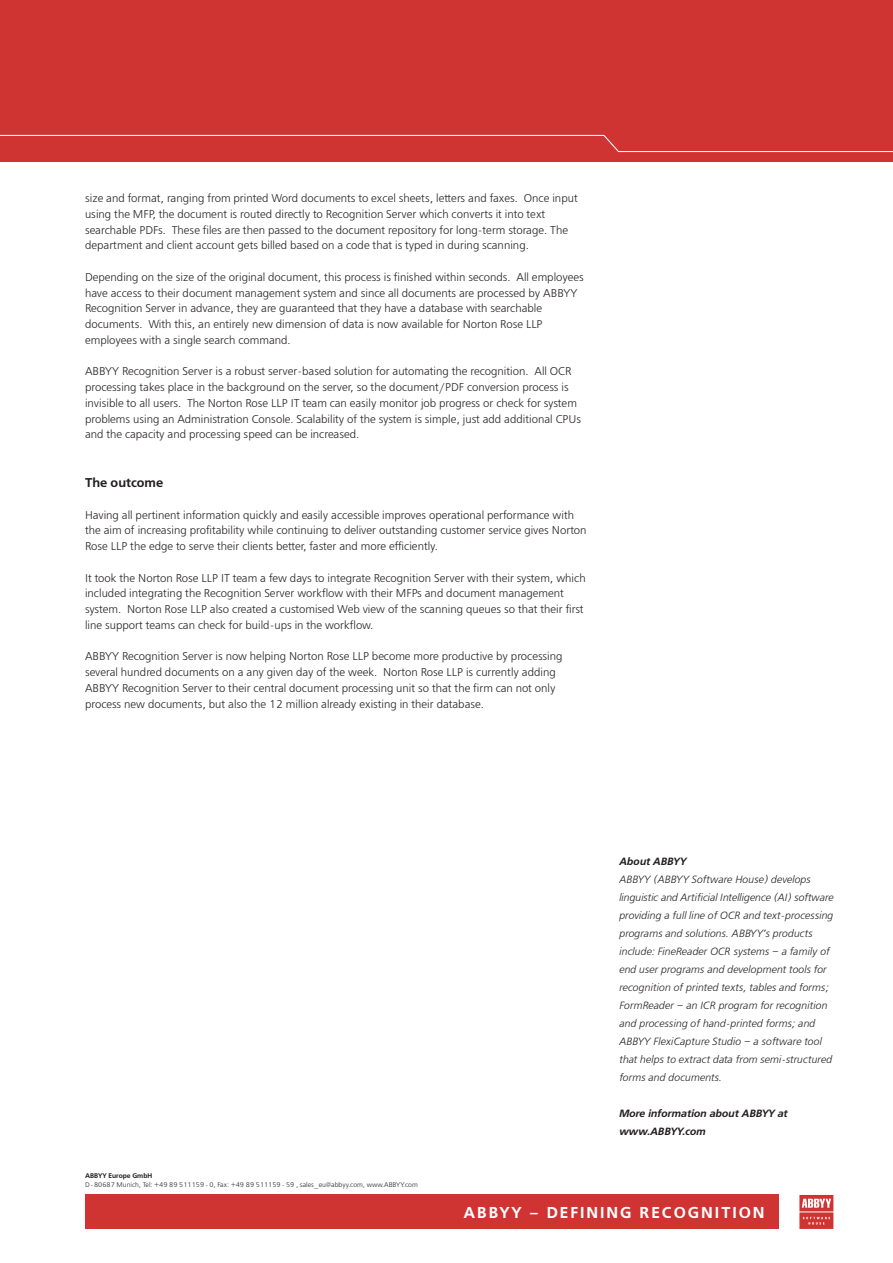
<style>
.page{position:relative;width:893px;height:1263px;background:#fff}
.page>*{position:absolute;margin:0;border:0;box-sizing:border-box;transform-origin:0 0}
.t1{font:15.75px "Free Set A Bold";letter-spacing:.125em;color:#fff}
.t2{font:12.75px "Free Set A Bold";color:#231f20}
.t3{font:11.25px/15.8px "Free Set A";color:#231f20}
.t4{font:10.5px/18px "Free Set A Italic";color:#231f20}
.t5{font:italic 10.5px/18px "Free Set A Bold";color:#231f20}
.t6{font:6.75px "Free Set A";color:#231f20}
.t7{font:6.75px "Free Set A Bold";color:#231f20}
</style>
<div class="page">
<div style="left:85px;top:1195px;width:693px;height:34px;background:#cf3432"></div>
<svg style="left:799px;top:1195px;width:34px;height:34px"></svg>
<div style="left:0;top:0;width:893px;height:162px;background:#cf3432"></div>
<svg style="left:0;top:134px;width:893px;height:19px"></svg>
<p class="t3" style="left:85px;top:190px;width:494px">size and format, ranging from printed Word documents to excel sheets, letters and faxes. Once input using the MFP, the document is routed directly to Recognition Server which converts it into text searchable PDFs. These files are then passed to the document repository for long-term storage. The department and client account gets billed based on a code that is typed in during scanning.</p>
<p class="t3" style="left:85px;top:269px;width:500px">Depending on the size of the original document, this process is finished within seconds. All employees have access to their document management system and since all documents are processed by ABBYY Recognition Server in advance, they are guaranteed that they have a database with searchable documents. With this, an entirely new dimension of data is now available for Norton Rose LLP employees with a single search command.</p>
<p class="t3" style="left:85px;top:364px;width:498px">ABBYY Recognition Server is a robust server-based solution for automating the recognition. All OCR processing takes place in the background on the server, so the document/PDF conversion process is invisible to all users. The Norton Rose LLP IT team can easily monitor job progress or check for system problems using an Administration Console. Scalability of the system is simple, just add additional CPUs and the capacity and processing speed can be increased.</p>
<p class="t2" style="left:85px;top:475px;width:80px">The outcome</p>
<p class="t3" style="left:85px;top:507px;width:503px">Having all pertinent information quickly and easily accessible improves operational performance with the aim of increasing profitability while continuing to deliver outstanding customer service gives Norton<br>Rose LLP the edge to serve their clients better, faster and more efficiently.</p>
<p class="t3" style="left:85px;top:570px;width:502px">It took the Norton Rose LLP IT team a few days to integrate Recognition Server with their system, which included integrating the Recognition Server workflow with their MFPs and document management system. Norton Rose LLP also created a customised Web view of the scanning queues so that their first line support teams can check for build-ups in the workflow.</p>
<p class="t3" style="left:85px;top:649px;width:479px">ABBYY Recognition Server is now helping Norton Rose LLP become more productive by processing several hundred documents on a any given day of the week. Norton Rose LLP is currently adding ABBYY Recognition Server to their central document processing unit so that the firm can not only process new documents, but also the 12 million already existing in their database.</p>
<p class="t7" style="left:85px;top:1172px;width:69px">ABBYY Europe GmbH</p>
<p class="t6" style="left:85px;top:1181px;width:334px">D- 80687 Munich, Tel: +49 89 511159 - 0, Fax: +49 89 511159 - 59 , sales_eu@abbyy.com, www.ABBYY.com</p>
<p class="t5" style="left:619px;top:852px;width:69px">About ABBYY</p>
<p class="t4" style="left:619px;top:870px;width:216px">ABBYY (ABBYY Software House) develops linguistic and Artificial Intelligence (AI) software providing a full line of OCR and text-processing programs and solutions. ABBYY’s products include: FineReader OCR systems – a family of end user programs and development tools for recognition of printed texts, tables and forms; FormReader – an ICR program for recognition and processing of hand-printed forms; and ABBYY FlexiCapture Studio – a software tool that helps to extract data from semi-structured forms and documents.</p>
<p class="t5" style="left:619px;top:1104px;width:170px">More information about ABBYY at www.ABBYY.com</p>
<h1 class="t1" style="left:463px;top:1203px;width:303px">ABBYY – DEFINING RECOGNITION</h1>
</div>
